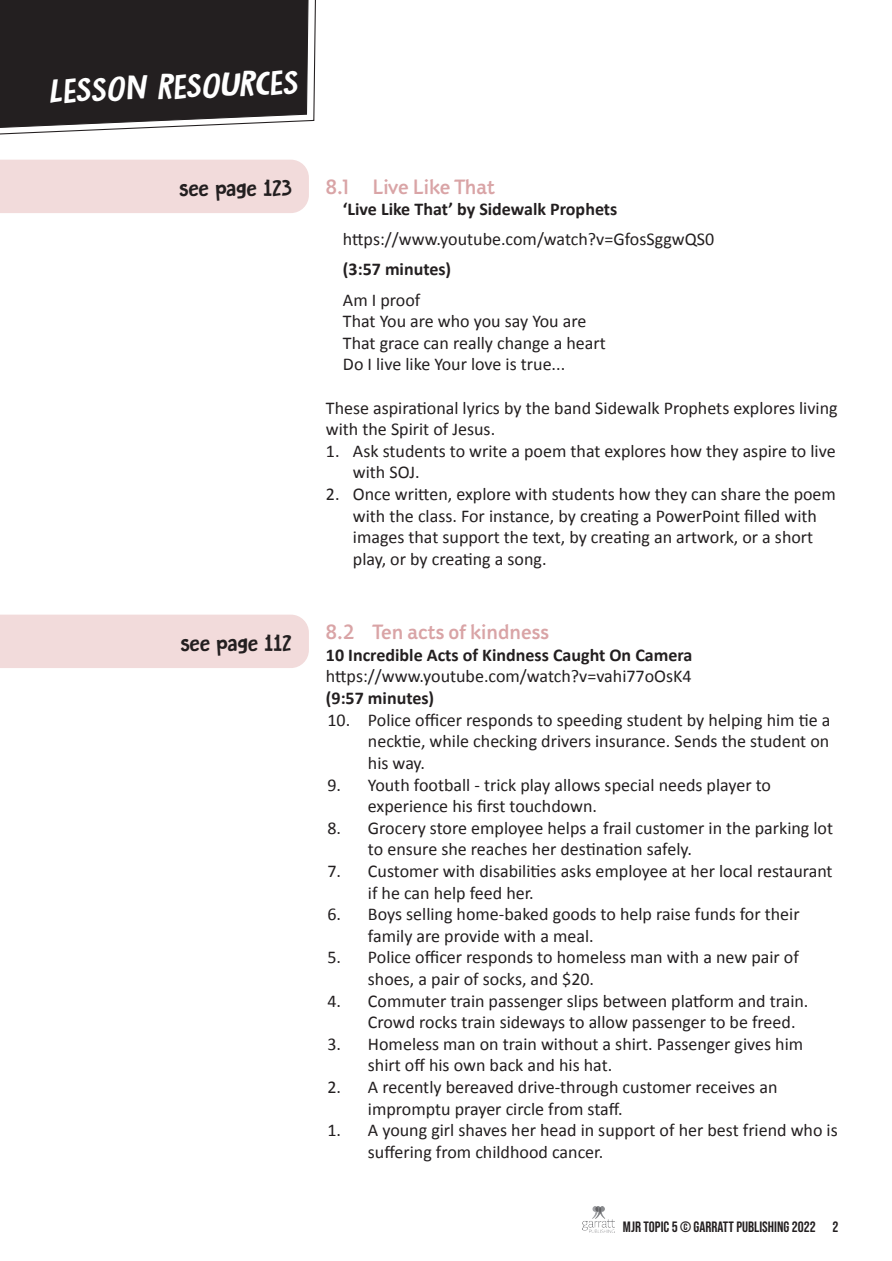
<style>
.page{position:relative;width:892px;height:1261px;background:#fff}
.page>*{position:absolute;margin:0;border:0;box-sizing:border-box;transform-origin:0 0}
.t1{font:italic 30.45px "DK Butterfly Ball";color:#fff;scale:1.2 1}
.t2{font:500 22.5px "Adderville ITC Std";color:#d9a4a6}
.t3{font:21px "DK Butterfly Ball";letter-spacing:-.01em;color:#231f20}
.t4{font:18px/21.6px "Calibri";color:#231f20}
.t5{font:700 18px "Calibri";color:#231f20}
.t6{font:15px "Bebas Neue";color:#231f20}
</style>
<div class="page">
<img style="left:582px;top:1206px;width:33px;height:26px">
<div style="left:0;top:160px;width:309px;height:53px;background:#f2dbdb"></div>
<div style="left:0;top:614px;width:309px;height:54px;background:#f2dbdb"></div>
<svg style="left:0;top:0;width:315px;height:135px"></svg>
<h1 class="t1" style="left:48px;top:69px;width:208px;rotate:-2deg">LESSON RESOURCES</h1>
<p class="t3" style="left:179px;top:173px;width:114px">see page 123</p>
<p class="t2" style="left:326px;top:173px;width:170px">8.1 Live Like That</p>
<p class="t5" style="left:343px;top:196px;width:276px">‘Live Like That’ by Sidewalk Prophets</p>
<p class="t4" style="left:343px;top:229px;width:373px">https://www.youtube.com/watch?v=GfosSggwQS0</p>
<p class="t5" style="left:343px;top:257px;width:110px">(3:57 minutes)</p>
<p class="t4" style="left:343px;top:289px;width:264px">Am I proof<br>That You are who you say You are<br>That grace can really change a heart<br>Do I live like Your love is true...</p>
<p class="t4" style="left:326px;top:397px;width:513px">These aspirational lyrics by the band Sidewalk Prophets explores living with the Spirit of Jesus.</p>
<p class="t4" style="left:353px;top:440px;width:484px;text-indent:-27px">1. Ask students to write a poem that explores how they aspire to live with SOJ.</p>
<p class="t4" style="left:353px;top:483px;width:484px;text-indent:-27px">2. Once written, explore with students how they can share the poem with the class. For instance, by creating a PowerPoint filled with images that support the text, by creating an artwork, or a short play, or by creating a song.</p>
<p class="t3" style="left:180px;top:628px;width:113px">see page 112</p>
<p class="t2" style="left:326px;top:619px;width:225px">8.2 Ten acts of kindness</p>
<p class="t5" style="left:326px;top:642px;width:368px">10 Incredible Acts of Kindness Caught On Camera</p>
<p class="t4" style="left:326px;top:666px;width:367px">https://www.youtube.com/watch?v=vahi77oOsK4</p>
<p class="t5" style="left:326px;top:685px;width:110px">(9:57 minutes)</p>
<p class="t4" style="left:368px;top:709px;width:464px;text-align:justify;text-indent:-40px">10. Police officer responds to speeding student by helping him tie a necktie, while checking drivers insurance. Sends the student on his way.</p>
<p class="t4" style="left:368px;top:774px;width:404px;text-indent:-40px">9. Youth football - trick play allows special needs player to experience his first touchdown.</p>
<p class="t4" style="left:368px;top:817px;width:466px;text-indent:-40px">8. Grocery store employee helps a frail customer in the parking lot to ensure she reaches her destination safely.</p>
<p class="t4" style="left:368px;top:860px;width:466px;text-indent:-40px">7. Customer with disabilities asks employee at her local restaurant if he can help feed her.</p>
<p class="t4" style="left:368px;top:903px;width:433px;text-indent:-40px">6. Boys selling home-baked goods to help raise funds for their family are provide with a meal.</p>
<p class="t4" style="left:368px;top:946px;width:432px;text-indent:-40px">5. Police officer responds to homeless man with a new pair of shoes, a pair of socks, and $20.</p>
<p class="t4" style="left:368px;top:990px;width:442px;text-indent:-40px">4. Commuter train passenger slips between platform and train.<br>Crowd rocks train sideways to allow passenger to be freed.</p>
<p class="t4" style="left:368px;top:1033px;width:437px;text-indent:-40px">3. Homeless man on train without a shirt. Passenger gives him shirt off his own back and his hat.</p>
<p class="t4" style="left:368px;top:1076px;width:411px;text-indent:-40px">2. A recently bereaved drive-through customer receives an impromptu prayer circle from staff.</p>
<p class="t4" style="left:368px;top:1119px;width:471px;text-indent:-40px">1. A young girl shaves her head in support of her best friend who is suffering from childhood cancer.</p>
<p class="t6" style="left:623px;top:1218px;width:217px">MJR TOPIC 5 © GARRATT PUBLISHING 2022 2</p>
</div>
